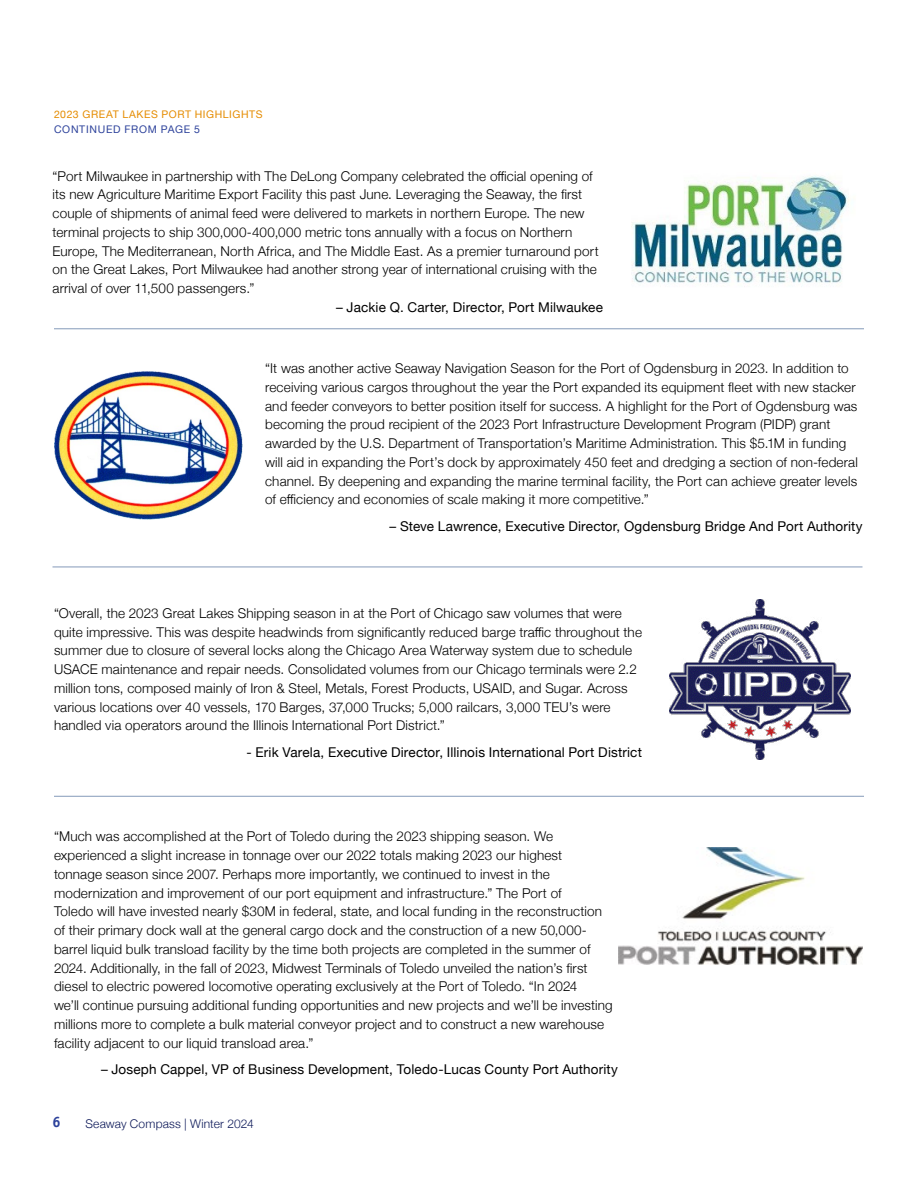
<style>
.page{position:relative;width:918px;height:1188px;background:#fff}
.page>*{position:absolute;margin:0;border:0;box-sizing:border-box;transform-origin:0 0}
.t1{font:700 15px "Officina Serif ITC Pro";color:#2d429b}
.t2{font:300 13.5px/18.8px "Helvetica Neue";letter-spacing:.01em;color:#000}
.t3{font:13.5px "Helvetica Neue";letter-spacing:.01em;color:#000}
.t4{font:300 12px "Helvetica Neue";letter-spacing:.015em;color:#0d1959}
.t5{font:10.5px/15px "Helvetica Neue";letter-spacing:.055em;color:#e58c00}
.s1{color:#2d429b}
</style>
<div class="page">
<img style="left:670px;top:599px;width:181px;height:161px">
<img style="left:618px;top:847px;width:245px;height:118px">
<img style="left:54px;top:371px;width:188px;height:148px">
<img style="left:631px;top:175px;width:219px;height:109px">
<hr style="left:54px;top:796px;width:810px;height:1px;background:#92a5c1">
<hr style="left:54px;top:328px;width:810px;height:1px;background:#92a5c1">
<hr style="left:52px;top:566px;width:810px;height:1px;background:#92a5c1">
<p class="t5" style="left:54px;top:107px;width:210px">2023 GREAT LAKES PORT HIGHLIGHTS<br><span class="s1">CONTINUED FROM PAGE 5</span></p>
<p class="t2" style="left:52px;top:165px;width:548px">“Port Milwaukee in partnership with The DeLong Company celebrated the official opening of its new Agriculture Maritime Export Facility this past June. Leveraging the Seaway, the first couple of shipments of animal feed were delivered to markets in northern Europe. The new terminal projects to ship 300,000-400,000 metric tons annually with a focus on Northern Europe, The Mediterranean, North Africa, and The Middle East. As a premier turnaround port on the Great Lakes, Port Milwaukee had another strong year of international cruising with the arrival of over 11,500 passengers.”</p>
<p class="t3" style="left:336px;top:297px;width:268px">– Jackie Q. Carter, Director, Port Milwaukee</p>
<p class="t2" style="left:265px;top:358px;width:594px">“It was another active Seaway Navigation Season for the Port of Ogdensburg in 2023. In addition to receiving various cargos throughout the year the Port expanded its equipment fleet with new stacker and feeder conveyors to better position itself for success. A highlight for the Port of Ogdensburg was becoming the proud recipient of the 2023 Port Infrastructure Development Program (PIDP) grant awarded by the U.S. Department of Transportation’s Maritime Administration. This $5.1M in funding will aid in expanding the Port’s dock by approximately 450 feet and dredging a section of non-federal channel. By deepening and expanding the marine terminal facility, the Port can achieve greater levels of efficiency and economies of scale making it more competitive.”</p>
<p class="t3" style="left:390px;top:516px;width:475px">– Steve Lawrence, Executive Director, Ogdensburg Bridge And Port Authority</p>
<p class="t2" style="left:54px;top:603px;width:590px">“Overall, the 2023 Great Lakes Shipping season in at the Port of Chicago saw volumes that were quite impressive. This was despite headwinds from significantly reduced barge traffic throughout the summer due to closure of several locks along the Chicago Area Waterway system due to schedule USACE maintenance and repair needs. Consolidated volumes from our Chicago terminals were 2.2 million tons, composed mainly of Iron &amp; Steel, Metals, Forest Products, USAID, and Sugar. Across various locations over 40 vessels, 170 Barges, 37,000 Trucks; 5,000 railcars, 3,000 TEU’s were handled via operators around the Illinois International Port District.”</p>
<p class="t3" style="left:247px;top:742px;width:397px">- Erik Varela, Executive Director, Illinois International Port District</p>
<p class="t2" style="left:54px;top:826px;width:560px">“Much was accomplished at the Port of Toledo during the 2023 shipping season. We experienced a slight increase in tonnage over our 2022 totals making 2023 our highest tonnage season since 2007. Perhaps more importantly, we continued to invest in the modernization and improvement of our port equipment and infrastructure.” The Port of<br>Toledo will have invested nearly $30M in federal, state, and local funding in the reconstruction of their primary dock wall at the general cargo dock and the construction of a new 50,000- barrel liquid bulk transload facility by the time both projects are completed in the summer of 2024. Additionally, in the fall of 2023, Midwest Terminals of Toledo unveiled the nation’s first diesel to electric powered locomotive operating exclusively at the Port of Toledo. “In 2024<br>we’ll continue pursuing additional funding opportunities and new projects and we’ll be investing millions more to complete a bulk material conveyor project and to construct a new warehouse facility adjacent to our liquid transload area.”</p>
<p class="t3" style="left:101px;top:1059px;width:518px">– Joseph Cappel, VP of Business Development, Toledo-Lucas County Port Authority</p>
<p class="t1" style="left:52px;top:1113px;width:10px">6</p>
<p class="t4" style="left:85px;top:1114px;width:170px">Seaway Compass | Winter 2024</p>
</div>
